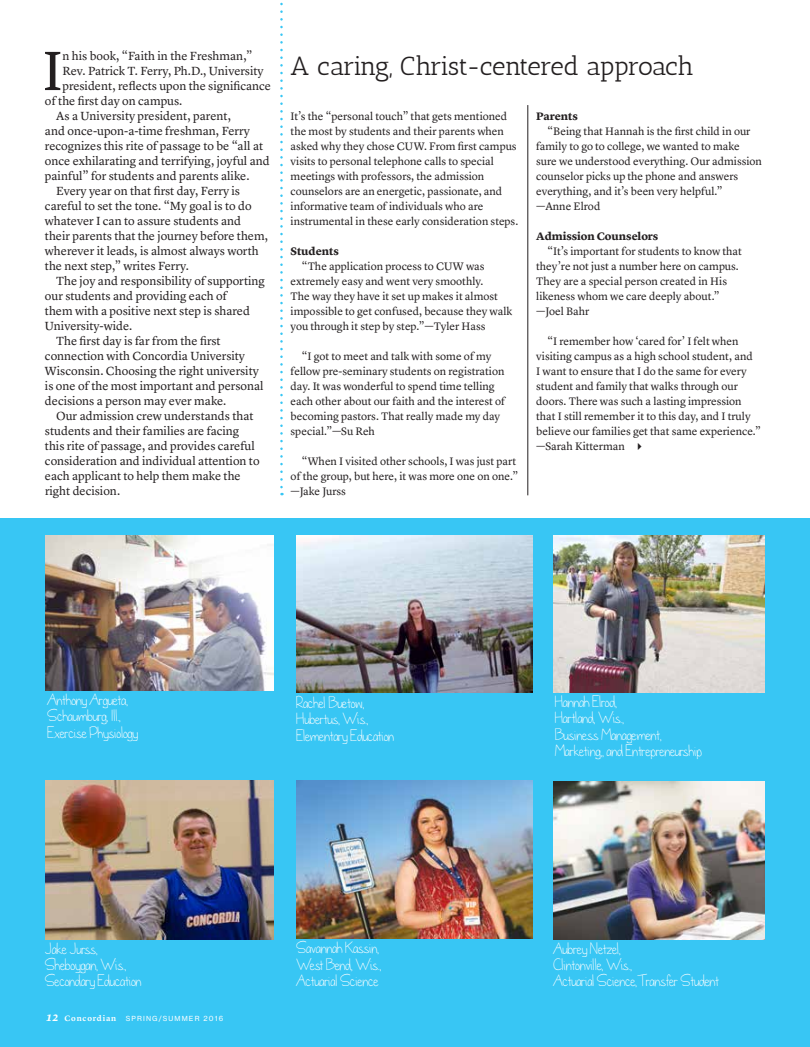
<style>
.page{position:relative;width:810px;height:1047px;background:#fff}
.page>*{position:absolute;margin:0;border:0;box-sizing:border-box;transform-origin:0 0}
.t1{font:57.38px "Lyon Text";color:#231f20}
.t2{font:26.25px "Antic Slab";letter-spacing:-.035em;color:#231f20}
.t3{font:15px/16.2px "dandelioninthespring";color:#fff}
.t4{font:12.25px "Lyon Text";color:#231f20}
.t5{font:11.25px/15px "Lyon Text";color:#231f20}
.t6{font:700 11.25px "Lyon Text";letter-spacing:-.005em;color:#231f20}
.t7{font:600 8.12px "Lyon Text";letter-spacing:.1em;color:#fff}
.t8{font:6.88px "N Haas Grotesk TX Pro 55 Rg";letter-spacing:.165em;color:#fff}
.s1{font-style:italic}
.s2{font-style:italic;font-size:12.5px}
</style>
<div class="page">
<div style="left:0;top:518px;width:810px;height:528px;background:#38c6f4"></div>
<img style="left:45px;top:535px;width:228px;height:155px">
<img style="left:297px;top:535px;width:236px;height:157px">
<img style="left:553px;top:535px;width:212px;height:157px">
<img style="left:45px;top:780px;width:229px;height:159px">
<img style="left:297px;top:780px;width:236px;height:157px">
<img style="left:553px;top:781px;width:212px;height:158px">
<svg style="left:280px;top:2px;width:3px;height:493px"></svg>
<hr style="left:528px;top:105px;width:1px;height:390px;background:#231f20">
<h1 class="t1" style="left:42px;top:27px;width:22px">I</h1>
<p class="t4" style="left:63px;top:47px;width:191px">n his book, “Faith in the Freshman,”</p>
<p class="t4" style="left:63px;top:62px;width:203px">Rev. Patrick T. Ferry, Ph.D., University</p>
<p class="t4" style="left:63px;top:77px;width:210px">president, reflects upon the significance</p>
<p class="t4" style="left:45px;top:92px;width:139px">of the first day on campus.</p>
<p class="t4" style="left:56px;top:107px;width:176px">As a University president, parent,</p>
<p class="t4" style="left:45px;top:122px;width:206px">and once-upon-a-time freshman, Ferry</p>
<p class="t4" style="left:45px;top:137px;width:220px">recognizes this rite of passage to be “all at</p>
<p class="t4" style="left:45px;top:152px;width:226px">once exhilarating and terrifying, joyful and</p>
<p class="t4" style="left:45px;top:167px;width:206px">painful” for students and parents alike.</p>
<p class="t4" style="left:56px;top:181px;width:185px">Every year on that first day, Ferry is</p>
<p class="t4" style="left:45px;top:196px;width:208px">careful to set the tone. “My goal is to do</p>
<p class="t4" style="left:45px;top:211px;width:198px">whatever I can to assure students and</p>
<p class="t4" style="left:45px;top:226px;width:225px">their parents that the journey before them,</p>
<p class="t4" style="left:45px;top:241px;width:215px">wherever it leads, is almost always worth</p>
<p class="t4" style="left:45px;top:256px;width:145px">the next step,” writes Ferry.</p>
<p class="t4" style="left:56px;top:271px;width:210px">The joy and responsibility of supporting</p>
<p class="t4" style="left:45px;top:286px;width:183px">our students and providing each of</p>
<p class="t4" style="left:45px;top:301px;width:207px">them with a positive next step is shared</p>
<p class="t4" style="left:45px;top:316px;width:89px">University-wide.</p>
<p class="t4" style="left:56px;top:331px;width:166px">The first day is far from the first</p>
<p class="t4" style="left:45px;top:346px;width:202px">connection with Concordia University</p>
<p class="t4" style="left:45px;top:361px;width:215px">Wisconsin. Choosing the right university</p>
<p class="t4" style="left:45px;top:376px;width:220px">is one of the most important and personal</p>
<p class="t4" style="left:45px;top:391px;width:183px">decisions a person may ever make.</p>
<p class="t4" style="left:56px;top:406px;width:199px">Our admission crew understands that</p>
<p class="t4" style="left:45px;top:421px;width:196px">students and their families are facing</p>
<p class="t4" style="left:45px;top:436px;width:211px">this rite of passage, and provides careful</p>
<p class="t4" style="left:45px;top:451px;width:216px">consideration and individual attention to</p>
<p class="t4" style="left:45px;top:466px;width:197px">each applicant to help them make the</p>
<p class="t4" style="left:45px;top:482px;width:77px">right decision.</p>
<h2 class="t2" style="left:291px;top:50px;width:405px">A caring, Christ-centered approach</h2>
<p class="t5" style="left:291px;top:108px;width:229px">It’s the “personal touch” that gets mentioned the most by students and their parents when asked why they chose CUW. From first campus visits to personal telephone calls to special meetings with professors, the admission counselors are an energetic, passionate, and informative team of individuals who are instrumental in these early consideration steps.</p>
<p class="t6" style="left:291px;top:242px;width:50px">Students</p>
<p class="t5" style="left:291px;top:258px;width:223px;text-indent:11px">“The application process to CUW was extremely easy and went very smoothly.<br>The way they have it set up makes it almost impossible to get confused, because they walk you through it step by step.”<span class="s1">—</span>Tyler Hass</p>
<p class="t5" style="left:291px;top:348px;width:216px;text-indent:11px">“I got to meet and talk with some of my fellow pre-seminary students on registration day. It was wonderful to spend time telling each other about our faith and the interest of becoming pastors. That really made my day special.”<span class="s1">—</span>Su Reh</p>
<p class="t5" style="left:291px;top:453px;width:229px;text-indent:11px">“When I visited other schools, I was just part of the group, but here, it was more one on one.” <span class="s1">—</span>Jake Jurss</p>
<p class="t6" style="left:536px;top:107px;width:43px">Parents</p>
<p class="t5" style="left:536px;top:123px;width:227px;text-indent:11px">“Being that Hannah is the first child in our family to go to college, we wanted to make sure we understood everything. Our admission counselor picks up the phone and answers everything, and it’s been very helpful.”<br><span class="s1">—</span>Anne Elrod</p>
<p class="t6" style="left:536px;top:227px;width:124px">Admission Counselors</p>
<p class="t5" style="left:536px;top:243px;width:207px;text-indent:11px">“It’s important for students to know that they’re not just a number here on campus.<br>They are a special person created in His likeness whom we care deeply about.” <span class="s1">—</span>Joel Bahr</p>
<p class="t5" style="left:536px;top:333px;width:226px;text-indent:11px">“I remember how ‘cared for’ I felt when visiting campus as a high school student, and<br>I want to ensure that I do the same for every student and family that walks through our doors. There was such a lasting impression that I still remember it to this day, and I truly believe our families get that same experience.” <span class="s1">—</span>Sarah Kitterman ✔</p>
<h3 class="t3" style="left:47px;top:691px;width:92px">Anthony Argueta,<br>Schaumburg, Ill.,<br>Exercise Physiology</h3>
<h3 class="t3" style="left:297px;top:694px;width:99px">Rachel Buetow,<br>Hubertus, Wis.,<br>Elementary Education</h3>
<h3 class="t3" style="left:555px;top:693px;width:149px">Hannah Elrod,<br>Hartland, Wis.,<br>Business Management,<br>Marketing,, and Entrepreneurship</h3>
<h3 class="t3" style="left:45px;top:940px;width:98px">Jake Jurss,<br>Sheboygan, Wis.,<br>Secondary Education</h3>
<h3 class="t3" style="left:297px;top:939px;width:86px">Savannah Kassin,<br>West Bend, Wis.,<br>Actuarial Science</h3>
<h3 class="t3" style="left:553px;top:940px;width:167px">Aubrey Netzel,<br>Clintonville, Wis.,<br>Actuarial Science, Transfer Student</h3>
<p class="t7" style="left:46px;top:1011px;width:71px"><span class="s2">12</span> Concordian</p>
<p class="t8" style="left:126px;top:1013px;width:99px">SPRING/SUMMER 2016</p>
</div>
